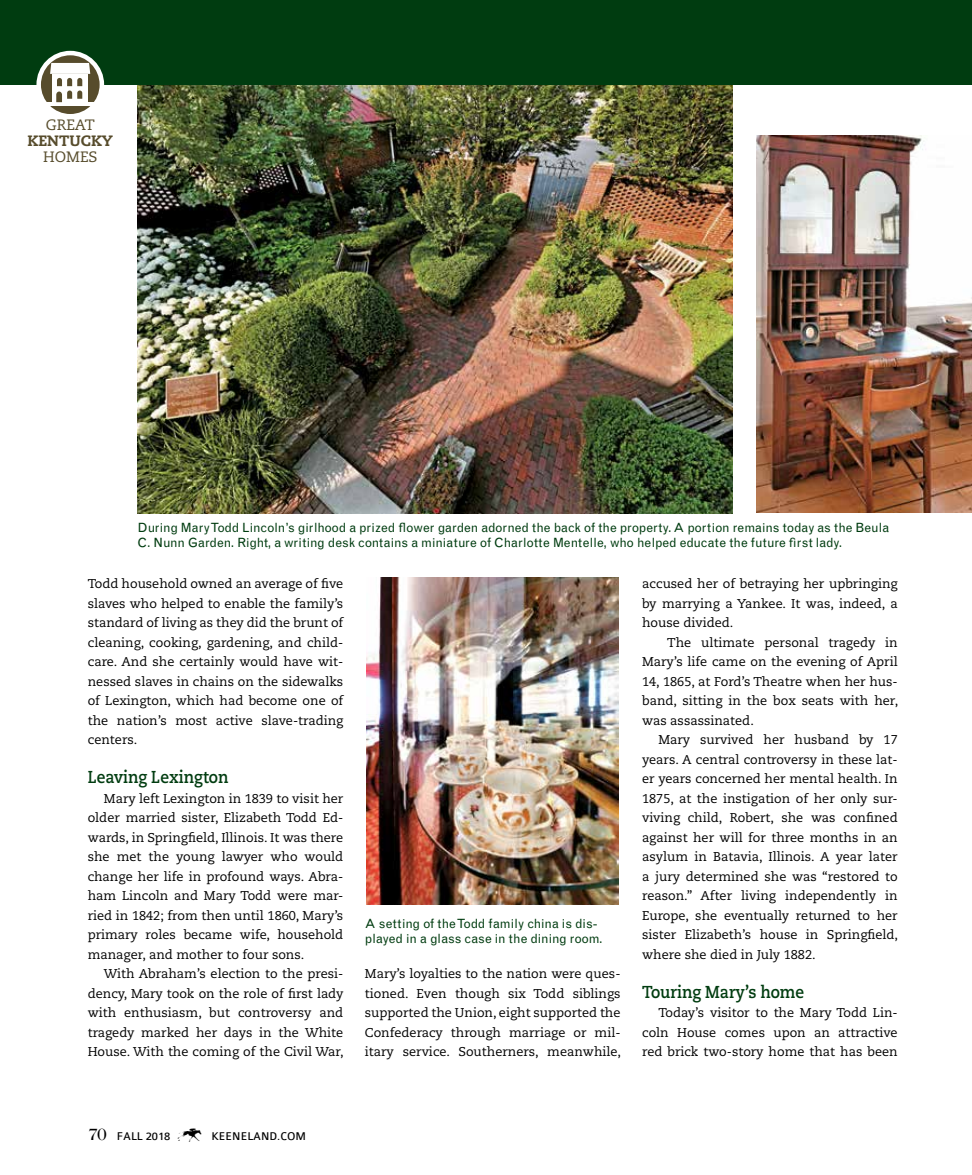
<style>
.page{position:relative;width:972px;height:1175px;background:#fff}
.page>*{position:absolute;margin:0;border:0;box-sizing:border-box;transform-origin:0 0}
.t1{font:27px "Keen DB";color:#000}
.t2{font:700 17.25px "Caecilia LT Std";color:#003c10;scale:.9 1}
.t3{font:15px "Caecilia LT Std";color:#574c2c}
.t4{font:800 15px "Caecilia LT Std";color:#574c2c}
.t5{font:12.75px/19.5px "Caecilia LT Std";color:#000;text-align:justify}
.t6{font:12.75px/15.3px "Grotesque MT Std";letter-spacing:-.005em;color:#003c10}
.t7{font:12px "Colaborate";color:#000}
.s1{font-family:"Americana Std";font-weight:700;font-size:18.15px}
</style>
<div class="page">
<img style="left:137px;top:85px;width:595px;height:429px">
<div style="left:0;top:0;width:972px;height:85px;background:#003c10"></div>
<img style="left:756px;top:135px;width:216px;height:378px">
<svg style="left:39px;top:53px;width:63px;height:63px"></svg>
<div style="left:36px;top:51px;width:68px;height:67px;border:4px solid #fff;border-radius:50%"></div>
<hr style="left:45px;top:103px;width:50px;height:3px;background:#fff">
<svg style="left:53px;top:102px;width:35px;height:1px"></svg>
<svg style="left:50px;top:63px;width:40px;height:39px"></svg>
<img style="left:367px;top:578px;width:252px;height:326px">
<p class="t3" style="left:46px;top:116px;width:50px">GREAT</p>
<p class="t4" style="left:28px;top:132px;width:87px">KENTUCKY</p>
<p class="t3" style="left:43px;top:148px;width:56px">HOMES</p>
<p class="t6" style="left:137px;top:519px;width:753px">During Mary Todd Lincoln’s girlhood a prized flower garden adorned the back of the property. A portion remains today as the Beula<br>C. Nunn Garden. Right, a writing desk contains a miniature of Charlotte Mentelle, who helped educate the future first lady.</p>
<p class="t5" style="left:88px;top:574px;width:257px">Todd household owned an average of five slaves who helped to enable the family’s standard of living as they did the brunt of cleaning, cooking, gardening, and child&shy;care. And she certainly would have wit&shy;nessed slaves in chains on the sidewalks of Lexington, which had become one of the nation’s most active slave-trading centers.</p>
<h2 class="t2" style="left:88px;top:767px;width:158px">Leaving Lexington</h2>
<p class="t5" style="left:88px;top:789px;width:257px;text-indent:16px">Mary left Lexington in 1839 to visit her older married sister, Elizabeth Todd Ed&shy;wards, in Springfield, Illinois. It was there she met the young lawyer who would change her life in profound ways. Abra&shy;ham Lincoln and Mary Todd were mar&shy;ried in 1842; from then until 1860, Mary’s primary roles became wife, household manager, and mother to four sons.</p>
<p class="t5" style="left:88px;top:964px;width:258px;text-indent:16px">With Abraham’s election to the presi&shy;dency, Mary took on the role of first lady with enthusiasm, but controversy and tragedy marked her days in the White House. With the coming of the Civil War,</p>
<p class="t5" style="left:365px;top:964px;width:258px">Mary’s loyalties to the nation were ques&shy;tioned. Even though six Todd siblings supported the Union, eight supported the Confederacy through marriage or mil&shy;itary service. Southerners, meanwhile,</p>
<p class="t6" style="left:365px;top:915px;width:239px">A setting of the Todd family china is dis&shy;played in a glass case in the dining room.</p>
<p class="t5" style="left:642px;top:574px;width:257px">accused her of betraying her upbringing by marrying a Yankee. It was, indeed, a house divided.</p>
<p class="t5" style="left:642px;top:632px;width:258px;text-indent:25px">The ultimate personal tragedy in Mary’s life came on the evening of April 14, 1865, at Ford’s Theatre when her hus&shy;band, sitting in the box seats with her, was assassinated.</p>
<p class="t5" style="left:642px;top:730px;width:258px;text-indent:16px">Mary survived her husband by 17 years. A central controversy in these lat&shy;er years concerned her mental health. In 1875, at the instigation of her only sur&shy;viving child, Robert, she was confined against her will for three months in an asylum in Batavia, Illinois. A year later a jury determined she was “restored to reason.” After living independently in Europe, she eventually returned to her sister Elizabeth’s house in Springfield, where she died in July 1882.</p>
<h2 class="t2" style="left:642px;top:981px;width:181px">Touring Mary’s home</h2>
<p class="t5" style="left:642px;top:1003px;width:257px;text-indent:16px">Today’s visitor to the Mary Todd Lin&shy;coln House comes upon an attractive red brick two-story home that has been</p>
<p class="t7" style="left:89px;top:1130px;width:83px"><span class="s1">70</span> FALL 2018</p>
<h1 class="t1" style="left:177px;top:1121px;width:28px">K</h1>
<p class="t7" style="left:211px;top:1130px;width:96px">KEENELAND.COM</p>
</div>
